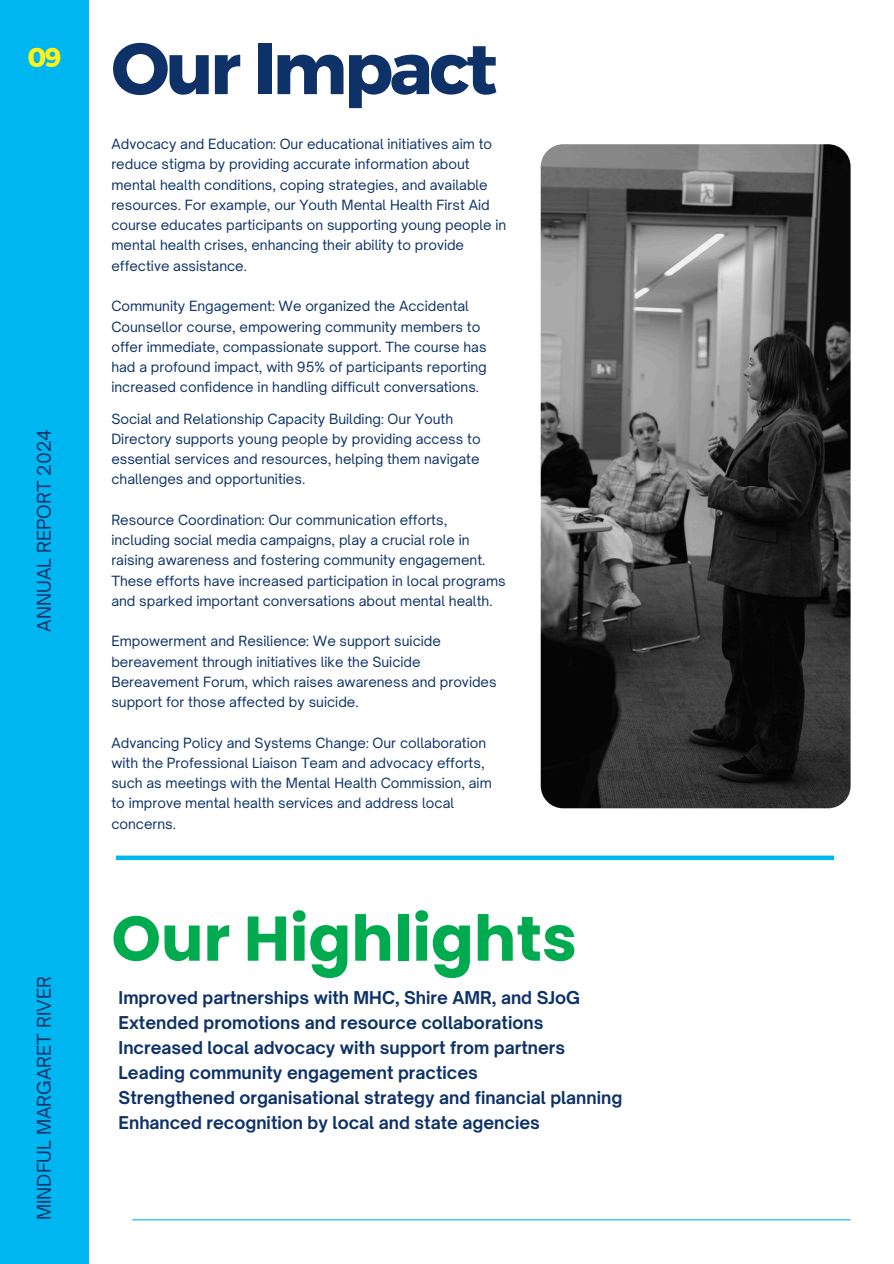
<style>
.page{position:relative;width:894px;height:1264px;background:#fff}
.page>*{position:absolute;margin:0;border:0;box-sizing:border-box;transform-origin:0 0}
.t1{font:72px "Kief Montaser Bold";letter-spacing:-.05em;color:#0e3267}
.t2{font:700 63px "Poppins";color:#00ab4f}
.t3{font:27px "Kief Montaser Bold";color:#fff216}
.t4{font:18px "Open Sauce One";color:#0e3267}
.t5{font:700 16.95px/24.9px "Open Sauce One";color:#0e3267}
.t6{font:13.5px/20.2px "Open Sauce One";color:#0e3267}
</style>
<div class="page">
<div style="left:0;top:0;width:89px;height:1263px;background:#00b6f0"></div>
<img style="left:540px;top:144px;width:310px;height:664px;border-radius:22px">
<hr style="left:132px;top:1219px;width:718px;height:1px;background:#00b6f0">
<div style="left:116px;top:855px;width:717px;height:5px;background:#00b6f0"></div>
<h3 class="t3" style="left:27px;top:41px;width:36px">09</h3>
<h1 class="t4" style="left:33px;top:631px;width:204px;rotate:-90deg">ANNUAL REPORT 2024</h1>
<h3 class="t4" style="left:33px;top:1220px;width:246px;rotate:-90deg">MINDFUL MARGARET RIVER</h3>
<p class="t1" style="left:111px;top:24px;width:387px">Our Impact</p>
<p class="t6" style="left:111px;top:134px;width:396px">Advocacy and Education: Our educational initiatives aim to reduce stigma by providing accurate information about mental health conditions, coping strategies, and available resources. For example, our Youth Mental Health First Aid course educates participants on supporting young people in mental health crises, enhancing their ability to provide effective assistance.</p>
<p class="t6" style="left:111px;top:296px;width:377px">Community Engagement: We organized the Accidental Counsellor course, empowering community members to offer immediate, compassionate support. The course has had a profound impact, with 95% of participants reporting increased confidence in handling difficult conversations.</p>
<p class="t6" style="left:111px;top:408px;width:370px">Social and Relationship Capacity Building: Our Youth Directory supports young people by providing access to essential services and resources, helping them navigate challenges and opportunities.</p>
<p class="t6" style="left:111px;top:509px;width:395px">Resource Coordination: Our communication efforts, including social media campaigns, play a crucial role in raising awareness and fostering community engagement.<br>These efforts have increased participation in local programs and sparked important conversations about mental health.</p>
<p class="t6" style="left:111px;top:631px;width:386px">Empowerment and Resilience: We support suicide bereavement through initiatives like the Suicide Bereavement Forum, which raises awareness and provides support for those affected by suicide.</p>
<h2 class="t6" style="left:111px;top:732px;width:382px">Advancing Policy and Systems Change: Our collaboration with the Professional Liaison Team and advocacy efforts, such as meetings with the Mental Health Commission, aim to improve mental health services and address local concerns.</h2>
<h4 class="t2" style="left:111px;top:894px;width:467px">Our Highlights</h4>
<p class="t5" style="left:119px;top:985px;width:505px">Improved partnerships with MHC, Shire AMR, and SJoG Extended promotions and resource collaborations Increased local advocacy with support from partners Leading community engagement practices<br>Strengthened organisational strategy and financial planning Enhanced recognition by local and state agencies</p>
</div>
